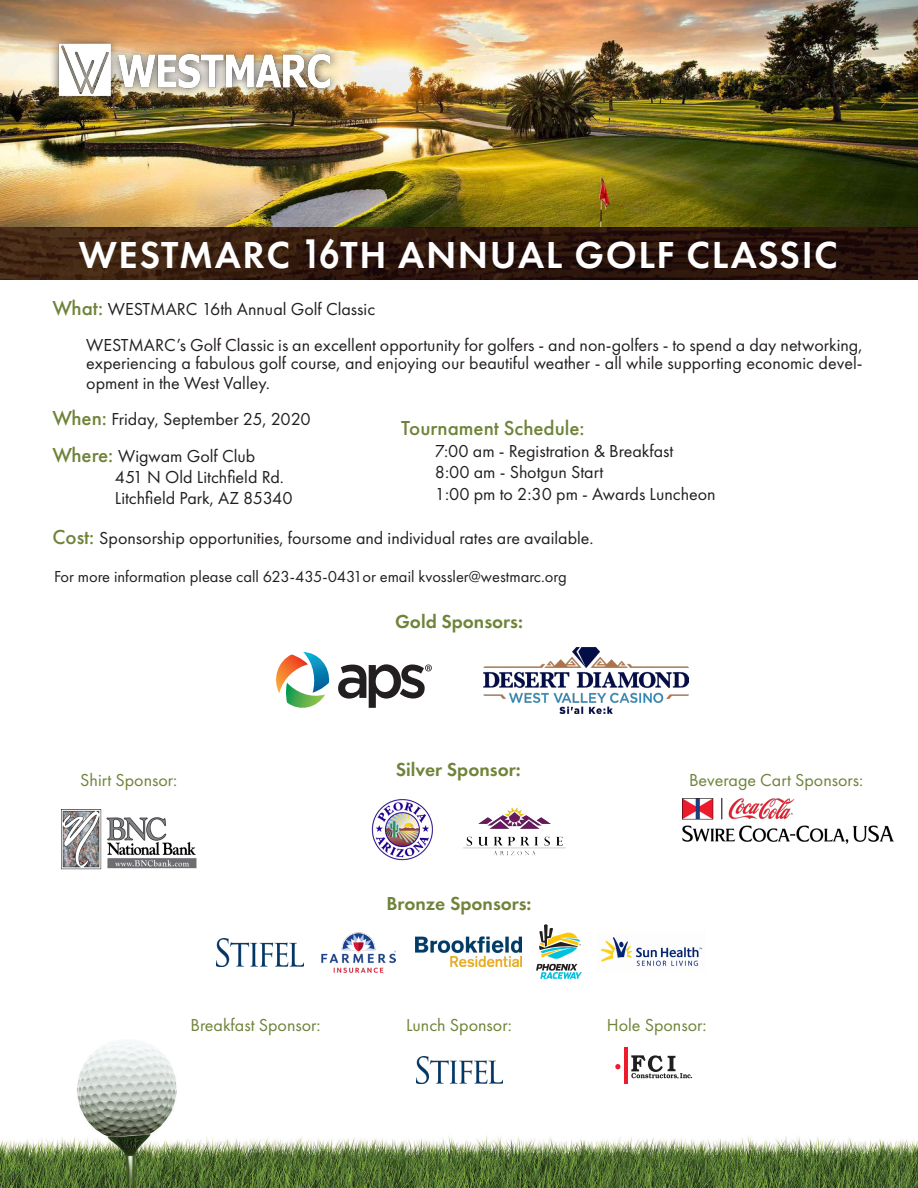
<style>
.page{position:relative;width:918px;height:1188px;background:#fff}
.page>*{position:absolute;margin:0;border:0;box-sizing:border-box;transform-origin:0 0}
.t1{font:600 39px "Futura PT";letter-spacing:.04em;color:#fff}
.t2{font:500 21px "Futura PT";color:#6f8339}
.t3{font:600 19.5px "Futura PT";color:#6f8339}
.t4{font:18px/18px "Futura PT";color:#231f20}
.t5{font:18px "Futura PT";color:#6f8339}
.t6{font:16.5px "Futura PT";color:#231f20}
.s1{font-size:42.9px}
.s2{font-weight:500;font-size:21px;color:#6f8339}
</style>
<div class="page">
<img style="left:0;top:1040px;width:918px;height:148px">
<img style="left:0;top:0;width:918px;height:227px">
<img style="left:0;top:227px;width:918px;height:53px">
<div style="left:49px;top:34px;width:291px;height:71px;background:#231f20;opacity:.75"></div>
<img style="left:54px;top:41px;width:280px;height:58px">
<img style="left:371px;top:799px;width:62px;height:62px">
<svg style="left:276px;top:652px;width:54px;height:56px"></svg>
<svg style="left:338px;top:664px;width:94px;height:44px"></svg>
<img style="left:483px;top:647px;width:205px;height:67px">
<img style="left:217px;top:939px;width:86px;height:27px">
<img style="left:61px;top:810px;width:135px;height:60px">
<svg style="left:615px;top:1064px;width:5px;height:5px"></svg>
<svg style="left:631px;top:1055px;width:61px;height:24px"></svg>
<hr style="left:624px;top:1047px;width:4px;height:36px;background:#ee1b2c">
<img style="left:463px;top:807px;width:103px;height:49px">
<img style="left:321px;top:932px;width:75px;height:40px">
<img style="left:601px;top:937px;width:102px;height:30px">
<svg style="left:536px;top:924px;width:46px;height:55px"></svg>
<img style="left:416px;top:937px;width:105px;height:29px">
<img style="left:416px;top:1056px;width:87px;height:27px">
<img style="left:682px;top:798px;width:211px;height:45px">
<p class="t1" style="left:79px;top:231px;width:761px">WESTMARC <span class="s1">16</span>TH ANNUAL GOLF CLASSIC</p>
<p class="t4" style="left:53px;top:299px;width:324px"><span class="s2">What:</span> WESTMARC 16th Annual Golf Classic</p>
<p class="t4" style="left:86px;top:335px;width:778px">WESTMARC’s Golf Classic is an excellent opportunity for golfers - and non-golfers - to spend a day networking, experiencing a fabulous golf course, and enjoying our beautiful weather - all while supporting economic devel-</p>
<p class="t4" style="left:86px;top:374px;width:185px">opment in the West Valley.</p>
<p class="t4" style="left:53px;top:410px;width:260px"><span class="s2">When:</span> Friday, September 25, 2020</p>
<p class="t2" style="left:401px;top:415px;width:185px">Tournament Schedule:</p>
<p class="t4" style="left:435px;top:440px;width:240px;line-height:21.6px">7:00 am - Registration &amp; Breakfast<br>8:00 am - Shotgun Start</p>
<p class="t4" style="left:435px;top:485px;width:282px">1:00 pm to 2:30 pm - Awards Luncheon</p>
<p class="t4" style="left:53px;top:447px;width:204px"><span class="s2">Where:</span> Wigwam Golf Club</p>
<p class="t4" style="left:115px;top:468px;width:171px">451 N Old Litchfield Rd.</p>
<p class="t4" style="left:115px;top:489px;width:179px">Litchfield Park, AZ 85340</p>
<p class="t4" style="left:53px;top:529px;width:543px"><span class="s2">Cost:</span> Sponsorship opportunities, foursome and individual rates are available.</p>
<p class="t6" style="left:54px;top:566px;width:514px">For more information please call 623-435-0431or email kvossler@westmarc.org</p>
<p class="t3" style="left:395px;top:609px;width:129px">Gold Sponsors:</p>
<p class="t5" style="left:80px;top:769px;width:99px">Shirt Sponsor:</p>
<p class="t3" style="left:396px;top:758px;width:126px">Silver Sponsor:</p>
<p class="t3" style="left:386px;top:891px;width:147px">Bronze Sponsors:</p>
<p class="t5" style="left:190px;top:1014px;width:132px">Breakfast Sponsor:</p>
<p class="t5" style="left:406px;top:1014px;width:107px">Lunch Sponsor:</p>
<p class="t5" style="left:689px;top:769px;width:176px">Beverage Cart Sponsors:</p>
<p class="t5" style="left:607px;top:1014px;width:101px">Hole Sponsor:</p>
</div>
